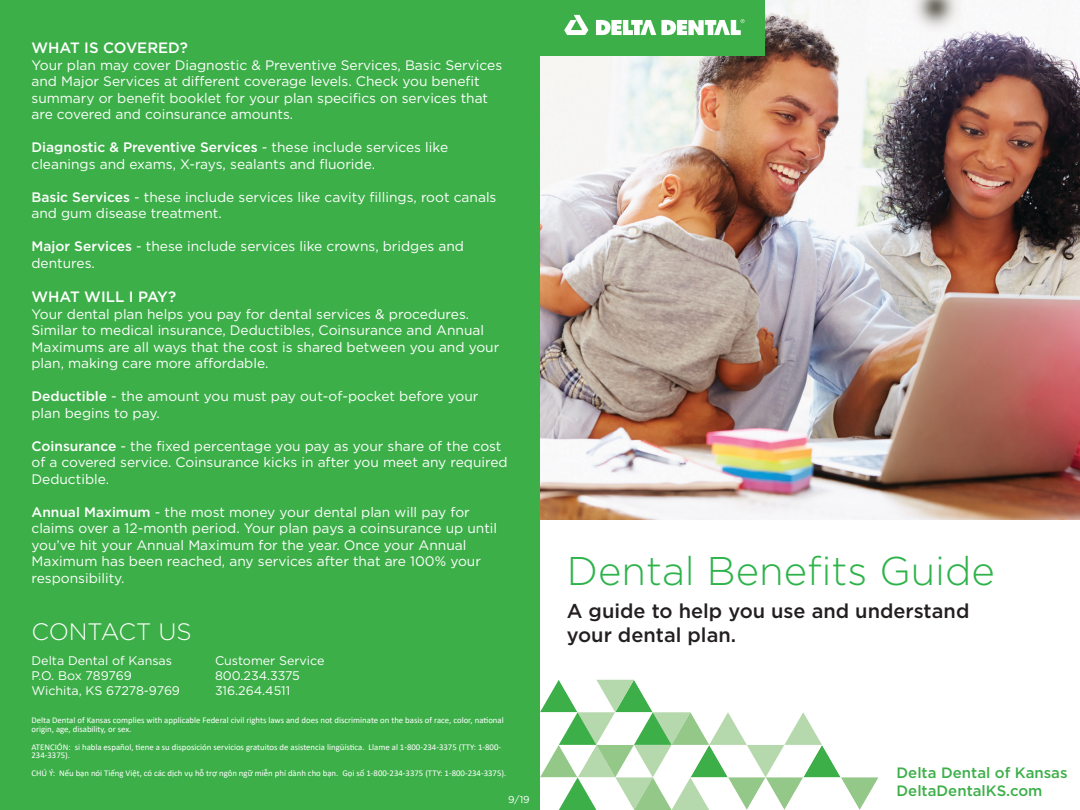
<style>
.page{position:relative;width:1080px;height:810px;background:#fff}
.page>*{position:absolute;margin:0;border:0;box-sizing:border-box;transform-origin:0 0}
.t1{font:300 40px "Gotham";color:#2db34a}
.t2{font:300 23.75px "Gotham";color:#fff}
.t3{font:500 20px/24px "Gotham";color:#231f20}
.t4{font:500 15px "Gotham";color:#3daf49}
.t5{font:500 15px "Gotham";color:#fff}
.t6{font:13.75px/16.5px "Gotham";color:#fff}
.t7{font:12.5px/15px "Gotham";color:#fff}
.t8{font:10px "Gotham";color:#fff}
.t9{font:8.75px/8.8px "Calibri";color:#fff}
.s1{font-weight:500}
</style>
<div class="page">
<div style="left:0;top:0;width:540px;height:810px;background:#3daf49"></div>
<img style="left:540px;top:0;width:540px;height:520px">
<div style="left:540px;top:0;width:225px;height:55px;background:#3daf49"></div>
<svg style="left:564px;top:15px;width:24px;height:20px"></svg>
<svg style="left:596px;top:19px;width:149px;height:16px"></svg>
<svg style="left:540px;top:680px;width:338px;height:130px"></svg>
<p class="t5" style="left:32px;top:38px;width:158px">WHAT IS COVERED?</p>
<p class="t6" style="left:32px;top:56px;width:472px">Your plan may cover Diagnostic &amp; Preventive Services, Basic Services and Major Services at different coverage levels. Check you benefit summary or benefit booklet for your plan specifics on services that are covered and coinsurance amounts.</p>
<p class="t6" style="left:32px;top:139px;width:418px"><span class="s1">Diagnostic &amp; Preventive Services</span> - these include services like cleanings and exams, X-rays, sealants and fluoride.</p>
<p class="t6" style="left:32px;top:188px;width:466px"><span class="s1">Basic Services</span> - these include services like cavity fillings, root canals and gum disease treatment.</p>
<p class="t6" style="left:32px;top:238px;width:434px"><span class="s1">Major Services</span> - these include services like crowns, bridges and dentures.</p>
<p class="t5" style="left:32px;top:287px;width:146px">WHAT WILL I PAY?</p>
<p class="t6" style="left:32px;top:305px;width:469px">Your dental plan helps you pay for dental services &amp; procedures.<br>Similar to medical insurance, Deductibles, Coinsurance and Annual Maximums are all ways that the cost is shared between you and your plan, making care more affordable.</p>
<p class="t6" style="left:32px;top:388px;width:448px"><span class="s1">Deductible</span> - the amount you must pay out-of-pocket before your plan begins to pay.</p>
<p class="t6" style="left:32px;top:437px;width:478px"><span class="s1">Coinsurance</span> - the fixed percentage you pay as your share of the cost of a covered service. Coinsurance kicks in after you meet any required<br>Deductible.</p>
<p class="t6" style="left:32px;top:503px;width:467px"><span class="s1">Annual Maximum</span> - the most money your dental plan will pay for claims over a 12-month period. Your plan pays a coinsurance up until you’ve hit your Annual Maximum for the year. Once your Annual Maximum has been reached, any services after that are 100% your responsibility.</p>
<p class="t2" style="left:32px;top:617px;width:162px">CONTACT US</p>
<p class="t7" style="left:32px;top:653px;width:150px">Delta Dental of Kansas<br>P.O. Box 789769<br>Wichita, KS 67278-9769</p>
<p class="t7" style="left:215px;top:653px;width:111px">Customer Service</p>
<p class="t7" style="left:215px;top:668px;width:86px">800.234.3375</p>
<p class="t7" style="left:215px;top:683px;width:77px">316.264.4511</p>
<p class="t1" style="left:567px;top:545px;width:430px">Dental Benefits Guide</p>
<p class="t3" style="left:567px;top:599px;width:404px">A guide to help you use and understand your dental plan.</p>
<p class="t9" style="left:32px;top:716px;width:474px">Delta Dental of Kansas complies with applicable Federal civil rights laws and does not discriminate on the basis of race, color, national origin, age, disability, or sex.</p>
<p class="t9" style="left:32px;top:742px;width:471px">ATENCIÓN: si habla español, tiene a su disposición servicios gratuitos de asistencia lingüística. Llame al 1-800-234-3375 (TTY: 1-800-<br>234-3375).</p>
<p class="t9" style="left:32px;top:768px;width:476px">CHÚ Ý: Nếu bạn nói Tiếng Việt, có các dịch vụ hỗ trợ ngôn ngữ miễn phí dành cho bạn. Gọi số 1-800-234-3375 (TTY: 1-800-234-3375).</p>
<p class="t4" style="left:897px;top:763px;width:173px">Delta Dental of Kansas</p>
<p class="t4" style="left:897px;top:781px;width:147px">DeltaDentalKS.com</p>
<p class="t8" style="left:508px;top:793px;width:23px">9/19</p>
</div>
